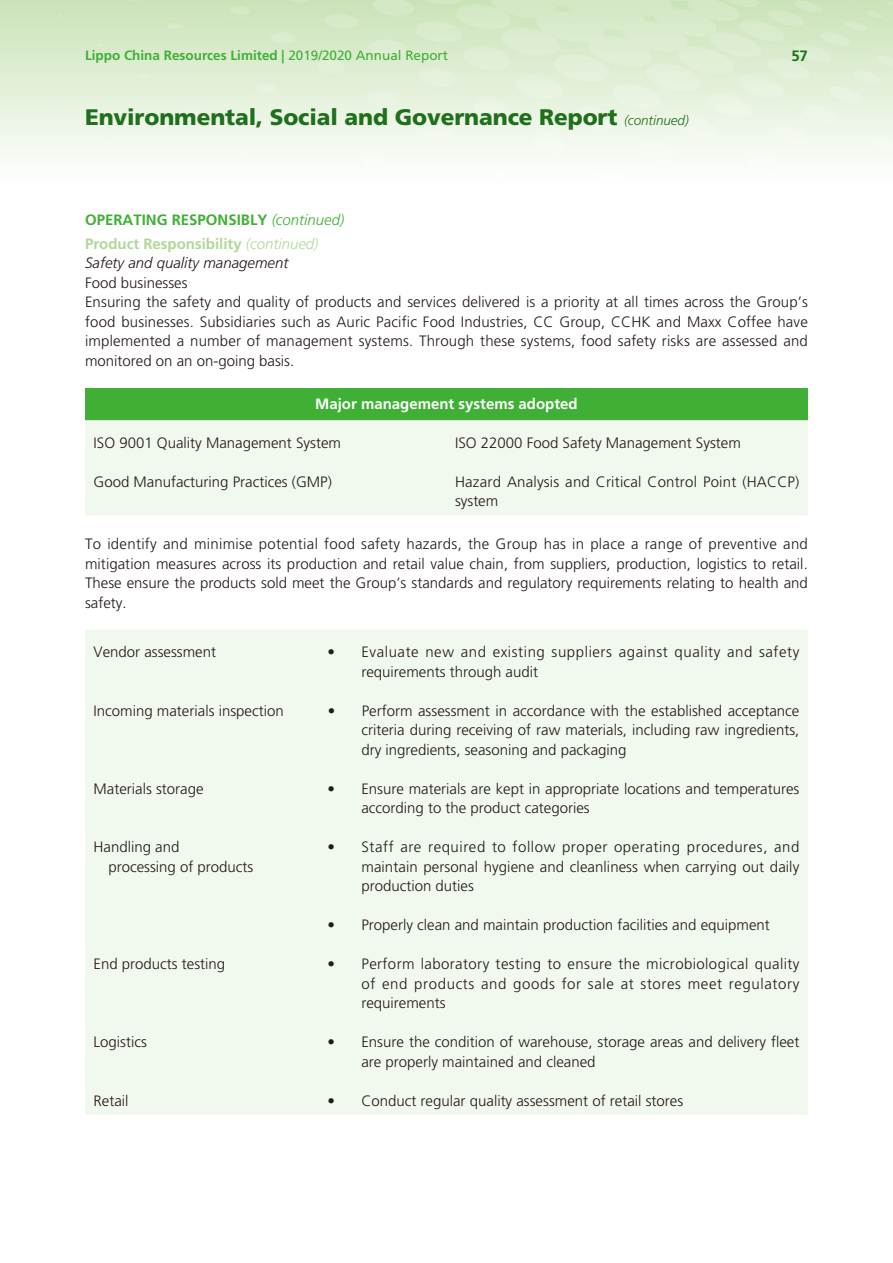
<style>
.page{position:relative;width:893px;height:1263px;background:#fff}
.page>*{position:absolute;margin:0;border:0;box-sizing:border-box;transform-origin:0 0}
.t1{font:900 22.5px "Frutiger LT Std";letter-spacing:-.005em;color:#1e701b}
.t2{font:300 15px/19.5px "Frutiger LT Std";color:#231916}
.t3{font:300 15px/19.5px "Frutiger LT Std";letter-spacing:.04em;color:#231916}
.t4{font:700 15px/23.7px "Frutiger LT Std";color:#b2d797}
.t5{font:700 15px "Frutiger LT Std";color:#fff}
.t6{font:italic 300 15px "Frutiger LT Std";color:#231916}
.t7{font:700 15px "Frutiger LT Std";color:#1e701b}
.t8{font:700 13.5px "Frutiger LT Std";color:#40af36}
.s1{font-weight:400}
.s2{font-weight:300;font-style:italic;font-size:13.5px}
.s3{color:#40af36}
.s4{font-weight:300;font-style:italic;color:#40af36}
.s5{font-weight:300;font-style:italic}
</style>
<div class="page">
<div style="left:85px;top:388px;width:723px;height:32px;background:#40af36"></div>
<div style="left:85px;top:420px;width:723px;height:95px;background:#f1f8ed"></div>
<div style="left:85px;top:630px;width:723px;height:485px;background:#f1f8ed"></div>
<p class="t8" style="left:85px;top:49px;width:365px">Lippo China Resources Limited | <span class="s1">2019/2020 Annual Report</span></p>
<p class="t7" style="left:791px;top:49px;width:18px">57</p>
<h1 class="t1" style="left:85px;top:107px;width:605px">Environmental, Social and Governance Report <span class="s2">(continued)</span></h1>
<p class="t4" style="left:85px;top:209px;width:261px"><span class="s3">OPERATING RESPONSIBLY</span> <span class="s4">(continued)<br></span>Product Responsibility <span class="s5">(continued)</span></p>
<p class="t6" style="left:85px;top:256px;width:205px">Safety and quality management</p>
<p class="t2" style="left:85px;top:274px;width:724px">Food businesses<br>Ensuring the safety and quality of products and services delivered is a priority at all times across the Group’s food businesses. Subsidiaries such as Auric Pacific Food Industries, CC Group, CCHK and Maxx Coffee have implemented a number of management systems. Through these systems, food safety risks are assessed and monitored on an on-going basis.</p>
<p class="t5" style="left:315px;top:397px;width:264px">Major management systems adopted</p>
<p class="t2" style="left:94px;top:434px;width:249px">ISO 9001 Quality Management System</p>
<p class="t2" style="left:455px;top:434px;width:287px">ISO 22000 Food Safety Management System</p>
<p class="t2" style="left:94px;top:473px;width:240px">Good Manufacturing Practices (GMP)</p>
<p class="t2" style="left:455px;top:473px;width:346px">Hazard Analysis and Critical Control Point (HACCP) system</p>
<p class="t2" style="left:85px;top:535px;width:724px;text-align:justify">To identify and minimise potential food safety hazards, the Group has in place a range of preventive and mitigation measures across its production and retail value chain, from suppliers, production, logistics to retail.<br>These ensure the products sold meet the Group’s standards and regulatory requirements relating to health and safety.</p>
<p class="t2" style="left:94px;top:643px;width:124px">Vendor assessment</p>
<p class="t3" style="left:361px;top:643px;width:439px;text-indent:-34px">• Evaluate new and existing suppliers against quality and safety requirements through audit</p>
<p class="t2" style="left:94px;top:702px;width:192px">Incoming materials inspection</p>
<p class="t2" style="left:361px;top:702px;width:439px;text-align:justify;text-indent:-34px">• Perform assessment in accordance with the established acceptance criteria during receiving of raw materials, including raw ingredients, dry ingredients, seasoning and packaging</p>
<p class="t2" style="left:94px;top:780px;width:111px">Materials storage</p>
<p class="t2" style="left:361px;top:780px;width:439px;text-indent:-34px">• Ensure materials are kept in appropriate locations and temperatures according to the product categories</p>
<p class="t2" style="left:108px;top:838px;width:147px;text-indent:-15px">Handling and<br>processing of products</p>
<p class="t2" style="left:361px;top:838px;width:439px;text-align:justify;text-indent:-34px">• Staff are required to follow proper operating procedures, and maintain personal hygiene and cleanliness when carrying out daily production duties</p>
<p class="t2" style="left:327px;top:916px;width:444px">• Properly clean and maintain production facilities and equipment</p>
<p class="t2" style="left:94px;top:955px;width:133px">End products testing</p>
<p class="t2" style="left:361px;top:955px;width:439px;text-align:justify;text-indent:-34px">• Perform laboratory testing to ensure the microbiological quality of end products and goods for sale at stores meet regulatory requirements</p>
<p class="t2" style="left:94px;top:1033px;width:55px">Logistics</p>
<p class="t2" style="left:361px;top:1033px;width:439px;text-indent:-34px">• Ensure the condition of warehouse, storage areas and delivery fleet are properly maintained and cleaned</p>
<p class="t2" style="left:94px;top:1092px;width:36px">Retail</p>
<p class="t2" style="left:327px;top:1092px;width:357px">• Conduct regular quality assessment of retail stores</p>
</div>
